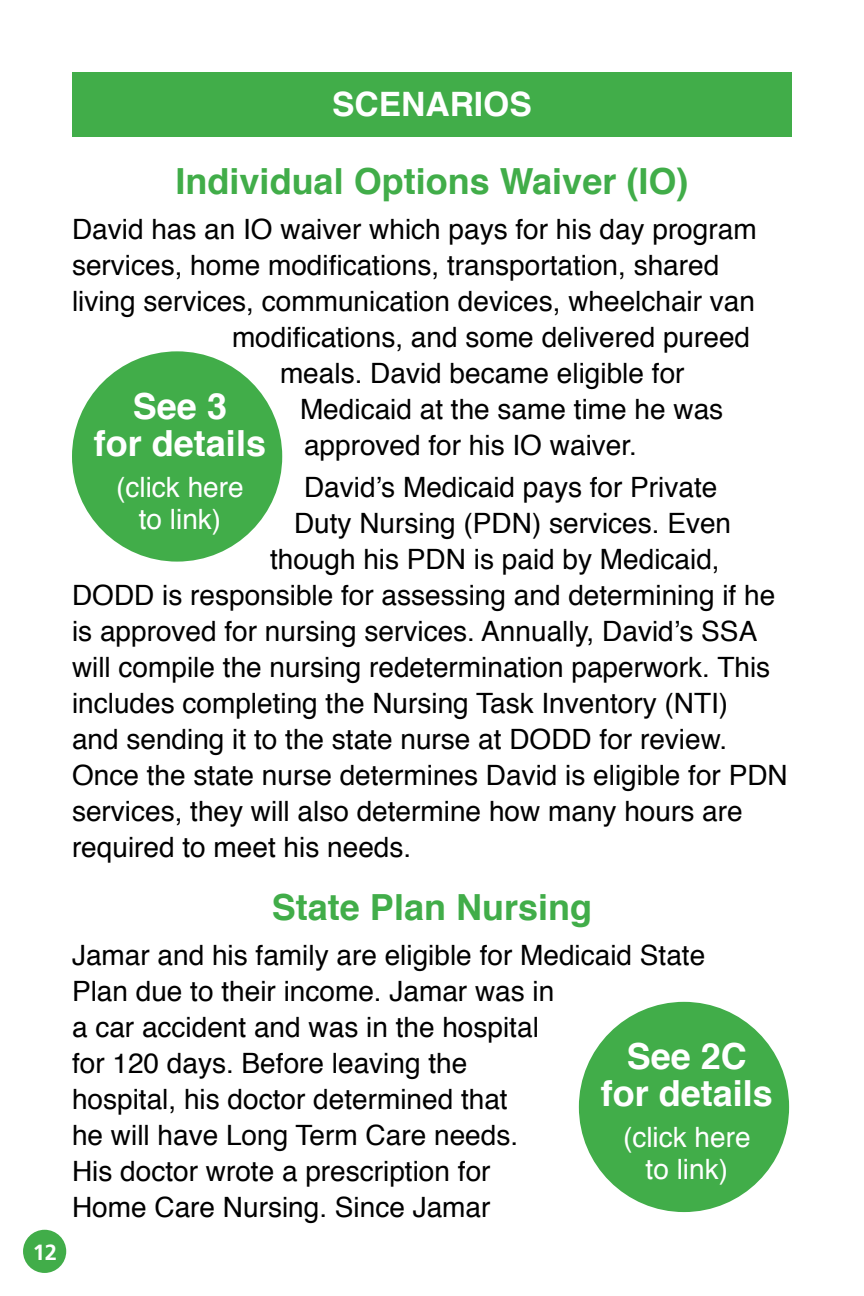
<style>
.page{position:relative;width:864px;height:1296px;background:#fff}
.page>*{position:absolute;margin:0;border:0;box-sizing:border-box;transform-origin:0 0}
.t1{font:700 36px "Helvetica";color:#41ad49}
.t2{font:700 36px "Helvetica";color:#fff}
.t3{font:700 33.6px "Helvetica";color:#fff}
.t4{font:28px/36px "Helvetica";color:#000}
.t5{font:28px/32px "Helvetica";color:#fff;text-align:center}
.t6{font:700 22px "Frutiger";color:#fff}
</style>
<div class="page">
<div style="left:23px;top:1230px;width:43px;height:43px;background:#41ad49;border-radius:50%"></div>
<div style="left:72px;top:72px;width:720px;height:65px;background:#41ad49"></div>
<div style="left:72px;top:351px;width:210px;height:211px;background:#41ad49;border-radius:50%"></div>
<div style="left:579px;top:1002px;width:210px;height:210px;background:#41ad49;border-radius:50%"></div>
<p class="t3" style="left:332px;top:77px;width:201px">SCENARIOS</p>
<p class="t6" style="left:33px;top:1239px;width:26px">12</p>
<p class="t1" style="left:176px;top:152px;width:514px">Individual Options Waiver (IO)</p>
<p class="t4" style="left:72px;top:212px;width:686px">David has an IO waiver which pays for his day program</p>
<p class="t4" style="left:72px;top:248px;width:649px">services, home modifications, transportation, shared</p>
<p class="t4" style="left:72px;top:284px;width:685px">living services, communication devices, wheelchair van</p>
<p class="t4" style="left:232px;top:320px;width:520px">modifications, and some delivered pureed</p>
<p class="t4" style="left:280px;top:356px;width:406px">meals. David became eligible for</p>
<p class="t4" style="left:300px;top:392px;width:425px">Medicaid at the same time he was</p>
<p class="t4" style="left:304px;top:428px;width:335px">approved for his IO waiver.</p>
<p class="t4" style="left:304px;top:470px;width:415px">David’s Medicaid pays for Private</p>
<p class="t4" style="left:294px;top:506px;width:439px">Duty Nursing (PDN) services. Even</p>
<p class="t4" style="left:270px;top:542px;width:451px">though his PDN is paid by Medicaid,</p>
<p class="t4" style="left:72px;top:578px;width:705px">DODD is responsible for assessing and determining if he</p>
<p class="t4" style="left:72px;top:614px;width:687px">is approved for nursing services. Annually, David’s SSA</p>
<p class="t4" style="left:72px;top:650px;width:700px">will compile the nursing redetermination paperwork. This</p>
<p class="t4" style="left:72px;top:686px;width:658px">includes completing the Nursing Task Inventory (NTI)</p>
<p class="t4" style="left:72px;top:722px;width:657px">and sending it to the state nurse at DODD for review.</p>
<p class="t4" style="left:72px;top:758px;width:717px">Once the state nurse determines David is eligible for PDN</p>
<p class="t4" style="left:72px;top:794px;width:672px">services, they will also determine how many hours are</p>
<p class="t4" style="left:72px;top:830px;width:341px">required to meet his needs.</p>
<p class="t1" style="left:272px;top:878px;width:322px">State Plan Nursing</p>
<p class="t4" style="left:72px;top:938px;width:635px">Jamar and his family are eligible for Medicaid State Plan due to their income. Jamar was in<br>a car accident and was in the hospital<br>for 120 days. Before leaving the<br>hospital, his doctor determined that<br>he will have Long Term Care needs.<br>His doctor wrote a prescription for<br>Home Care Nursing. Since Jamar</p>
<p class="t2" style="left:133px;top:377px;width:96px">See 3</p>
<p class="t2" style="left:94px;top:414px;width:174px">for details</p>
<p class="t5" style="left:116px;top:472px;width:129px">(click here to link)</p>
<p class="t2" style="left:627px;top:1027px;width:122px">See 2C</p>
<p class="t2" style="left:601px;top:1064px;width:174px">for details</p>
<p class="t5" style="left:623px;top:1122px;width:129px">(click here to link)</p>
</div>
